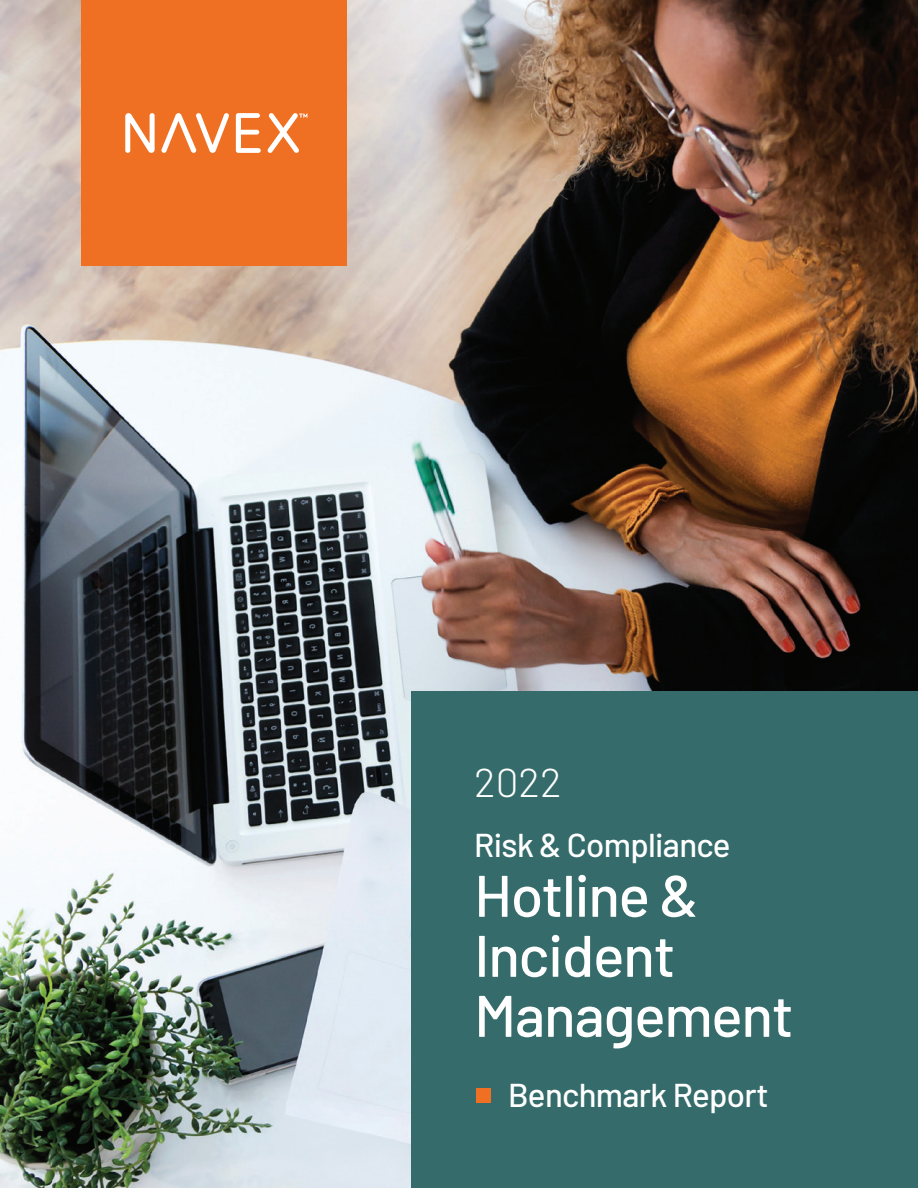
<style>
.page{position:relative;width:918px;height:1188px;background:#fff}
.page>*{position:absolute;margin:0;border:0;box-sizing:border-box;transform-origin:0 0}
.t1{font:500 58.5px/60px "Barlow";letter-spacing:-.02em;color:#fff}
.t2{font:300 40.5px "Barlow";color:#fff}
.t3{font:500 33px "Barlow";letter-spacing:-.02em;color:#fff}
</style>
<div class="page">
<img style="left:0;top:0;width:918px;height:1188px">
<div style="left:81px;top:0;width:265px;height:265px;background:#ef7022"></div>
<svg style="left:125px;top:113px;width:30px;height:40px"></svg>
<svg style="left:161px;top:113px;width:68px;height:40px"></svg>
<svg style="left:236px;top:113px;width:25px;height:40px"></svg>
<svg style="left:267px;top:113px;width:40px;height:40px"></svg>
<div style="left:412px;top:691px;width:506px;height:497px;background:#356c6b"></div>
<div style="left:476px;top:1088px;width:14px;height:15px;background:#ef7022"></div>
<p class="t2" style="left:474px;top:753px;width:89px">2022</p>
<p class="t3" style="left:474px;top:821px;width:258px">Risk &amp; Compliance</p>
<h1 class="t1" style="left:474px;top:861px;width:321px">Hotline &amp;<br>Incident<br>Management</h1>
<p class="t3" style="left:508px;top:1071px;width:262px">Benchmark Report</p>
</div>
